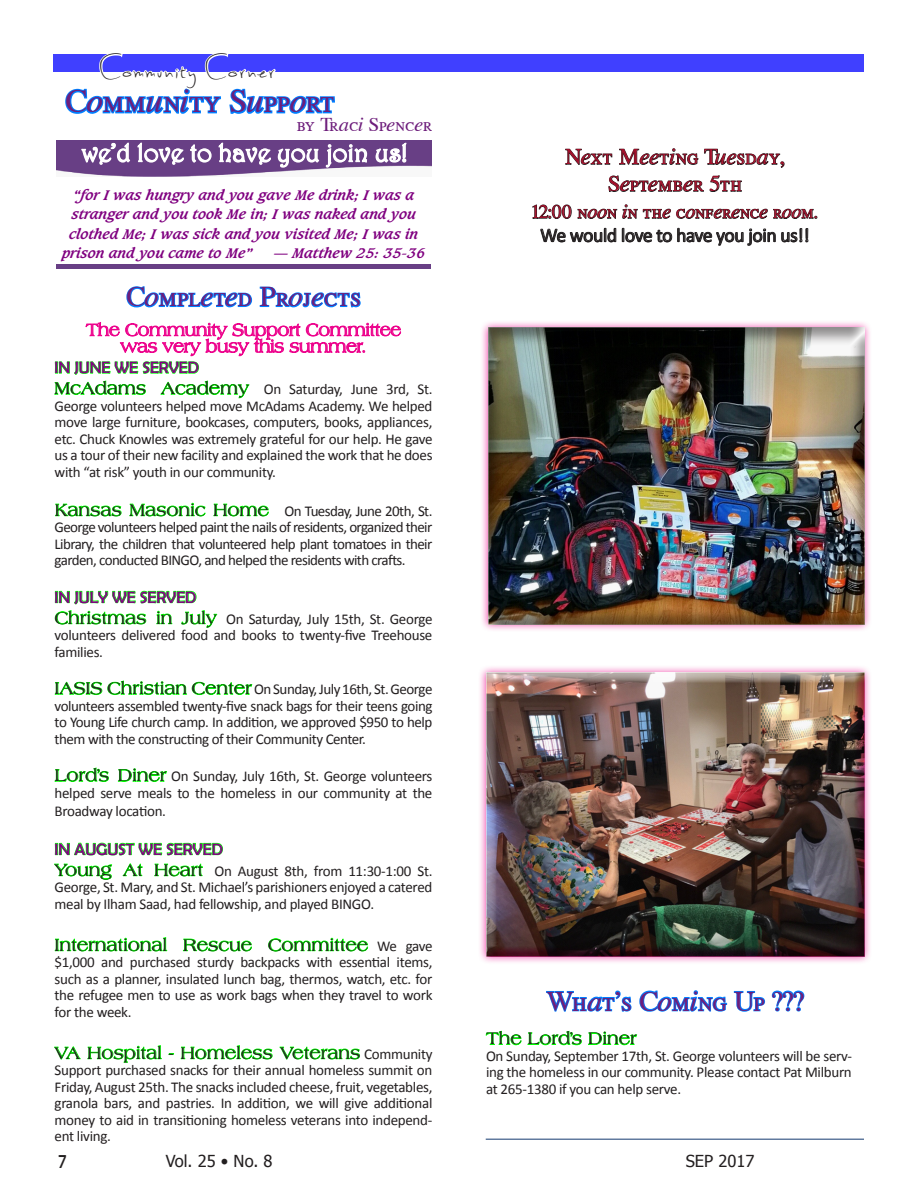
<style>
.page{position:relative;width:918px;height:1188px;background:#fff}
.page>*{position:absolute;margin:0;border:0;box-sizing:border-box;transform-origin:0 0}
.t1{font:33px "Willing Race";color:#6d1d7b}
.t2{font:31.5px "Sweetly Broken";letter-spacing:.06em;color:#231f20}
.t3{font:28.5px "Willing Race";color:#6d1d7b}
.t4{font:22.5px/27px "Willing Race";color:#a20e29;text-align:center}
.t5{font:19.5px "Willing Race";color:#a20e29}
.t6{font:19.5px "Calibri";letter-spacing:-.02em;color:#231f20}
.t7{font:19.5px "Willing Race";color:#6d1d7b}
.t8{font:18px "Americana";color:#231f20}
.t9{font:18px/16.5px "Americana BT";letter-spacing:-.02em;color:#ed028c;text-align:center}
.t10{font:500 18px "Avant Garde IT Cby BT";color:#231f20}
.t11{font:16.5px "Berlin Sans FB";color:#800080}
.t12{font:16.5px "Tahoma";color:#231f20}
.t13{font:15px/16.5px "Calibri";letter-spacing:-.02em;color:#231f20;text-align:justify}
.t14{font:italic 700 13.5px "Caxton";color:#800080}
.s1{font-family:"Americana";font-size:18px}
.s2{font-family:"Calibri";font-size:15px}
</style>
<div class="page">
<div style="left:54px;top:54px;width:810px;height:18px;background:#4040ff"></div>
<img style="left:57px;top:141px;width:374px;height:36px">
<svg style="left:81px;top:140px;width:131px;height:30px;background:#896aa0"></svg>
<svg style="left:218px;top:142px;width:150px;height:27px"></svg>
<svg style="left:375px;top:142px;width:33px;height:23px"></svg>
<svg style="left:532px;top:148px;width:286px;height:98px"></svg>
<img style="left:56px;top:265px;width:375px;height:3px">
<svg style="left:126px;top:286px;width:127px;height:22px"></svg>
<svg style="left:259px;top:286px;width:102px;height:22px"></svg>
<svg style="left:54px;top:322px;width:347px;height:76px"></svg>
<svg style="left:55px;top:503px;width:67px;height:14px"></svg>
<svg style="left:129px;top:502px;width:77px;height:15px"></svg>
<svg style="left:213px;top:503px;width:56px;height:14px"></svg>
<svg style="left:55px;top:590px;width:162px;height:38px"></svg>
<svg style="left:54px;top:680px;width:199px;height:15px"></svg>
<svg style="left:54px;top:767px;width:55px;height:15px"></svg>
<svg style="left:117px;top:768px;width:50px;height:14px"></svg>
<svg style="left:54px;top:842px;width:169px;height:38px"></svg>
<svg style="left:54px;top:937px;width:113px;height:15px"></svg>
<svg style="left:183px;top:938px;width:69px;height:14px"></svg>
<svg style="left:268px;top:938px;width:100px;height:14px"></svg>
<svg style="left:54px;top:1046px;width:27px;height:14px"></svg>
<svg style="left:87px;top:1045px;width:75px;height:18px"></svg>
<svg style="left:180px;top:1045px;width:93px;height:15px"></svg>
<svg style="left:279px;top:1046px;width:81px;height:14px"></svg>
<svg style="left:65px;top:54px;width:270px;height:60px"></svg>
<svg style="left:546px;top:990px;width:86px;height:22px"></svg>
<svg style="left:639px;top:990px;width:166px;height:22px"></svg>
<svg style="left:485px;top:1030px;width:97px;height:15px"></svg>
<svg style="left:588px;top:1031px;width:49px;height:14px"></svg>
<div style="left:480px;top:319px;width:392px;height:314px;background:#ed028c;opacity:.75"></div>
<div style="left:486px;top:327px;width:378px;height:298px;background:#231f20;opacity:.5"></div>
<div style="left:478px;top:665px;width:394px;height:299px;background:#ed028c;opacity:.75"></div>
<div style="left:484px;top:673px;width:381px;height:284px;background:#ed028c;opacity:.75"></div>
<hr style="left:486px;top:1139px;width:378px;height:1px;background:#2e5080">
<h2 class="t2" style="left:100px;top:48px;width:176px">Community Corner</h2>
<h1 class="t1" style="left:65px;top:81px;width:271px">Community Support</h1>
<h3 class="t7" style="left:297px;top:112px;width:137px">by Traci Spencer</h3>
<p class="t14" style="left:73px;top:186px;width:343px">“for I was hungry and you gave Me drink; I was a</p>
<p class="t14" style="left:71px;top:206px;width:346px">stranger and you took Me in; I was naked and you</p>
<p class="t14" style="left:69px;top:225px;width:350px">clothed Me; I was sick and you visited Me; I was in</p>
<p class="t14" style="left:62px;top:245px;width:192px">prison and you came to Me”</p>
<p class="t14" style="left:274px;top:245px;width:152px">— Matthew 25: 35-36</p>
<h3 class="t3" style="left:126px;top:279px;width:236px">Completed Projects</h3>
<p class="t9" style="left:86px;top:321px;width:317px">The Community Support Committee was very busy this summer.</p>
<p class="t11" style="left:55px;top:358px;width:146px">IN JUNE WE SERVED</p>
<p class="t13" style="left:55px;top:381px;width:379px"><span class="s1">McAdams Academy</span> On Saturday, June 3rd, St.<br>George volunteers helped move McAdams Academy. We helped move large furniture, bookcases, computers, books, appliances, etc. Chuck Knowles was extremely grateful for our help. He gave us a tour of their new facility and explained the work that he does with “at risk” youth in our community.</p>
<p class="t13" style="left:55px;top:503px;width:379px"><span class="s1">Kansas Masonic Home</span> On Tuesday, June 20th, St.<br>George volunteers helped paint the nails of residents, organized their Library, the children that volunteered help plant tomatoes in their garden, conducted BINGO, and helped the residents with crafts.</p>
<p class="t11" style="left:55px;top:588px;width:143px">IN JULY WE SERVED</p>
<p class="t13" style="left:55px;top:611px;width:379px"><span class="s1">Christmas in July</span> On Saturday, July 15th, St. George volunteers delivered food and books to twenty-five Treehouse families.</p>
<p class="t13" style="left:55px;top:681px;width:379px"><span class="s1">IASIS Christian Center</span> On Sunday, July 16th, St. George volunteers assembled twenty-five snack bags for their teens going to Young Life church camp. In addition, we approved $950 to help them with the constructing of their Community Center.</p>
<p class="t13" style="left:55px;top:768px;width:379px"><span class="s1">Lord’s Diner</span> On Sunday, July 16th, St. George volunteers helped serve meals to the homeless in our community at the</p>
<p class="t13" style="left:55px;top:803px;width:113px">Broadway location.</p>
<p class="t11" style="left:55px;top:840px;width:170px">IN AUGUST WE SERVED</p>
<p class="t13" style="left:55px;top:863px;width:379px"><span class="s1">Young At Heart</span> On August 8th, from 11:30-1:00 St.<br>George, St. Mary, and St. Michael’s parishioners enjoyed a catered meal by Ilham Saad, had fellowship, and played BINGO.</p>
<p class="t8" style="left:55px;top:935px;width:379px">International Rescue Committee <span class="s2">We gave</span></p>
<p class="t13" style="left:55px;top:954px;width:379px">$1,000 and purchased sturdy backpacks with essential items, such as a planner, insulated lunch bag, thermos, watch, etc. for the refugee men to use as work bags when they travel to work for the week.</p>
<p class="t8" style="left:55px;top:1043px;width:379px">VA Hospital - Homeless Veterans <span class="s2">Community</span></p>
<p class="t13" style="left:55px;top:1062px;width:379px">Support purchased snacks for their annual homeless summit on Friday, August 25th. The snacks included cheese, fruit, vegetables, granola bars, and pastries. In addition, we will give additional money to aid in transitioning homeless veterans into independ&shy;ent living.</p>
<h3 class="t4" style="left:565px;top:142px;width:222px">Next Meeting Tuesday,<br>September 5th</h3>
<h3 class="t5" style="left:532px;top:200px;width:287px">12:00 noon in the conference room.</h3>
<h3 class="t6" style="left:540px;top:223px;width:271px">We would love to have you join us!!</h3>
<h3 class="t3" style="left:546px;top:983px;width:259px">What’s Coming Up ???</h3>
<p class="t8" style="left:486px;top:1029px;width:152px">The Lord’s Diner</p>
<p class="t13" style="left:486px;top:1048px;width:368px">On Sunday, September 17th, St. George volunteers will be serv&shy;ing the homeless in our community. Please contact Pat Milburn at 265-1380 if you can help serve.</p>
<p class="t10" style="left:57px;top:1151px;width:12px">7</p>
<p class="t12" style="left:166px;top:1150px;width:108px">Vol. 25 • No. 8</p>
<p class="t12" style="left:686px;top:1150px;width:70px">SEP 2017</p>
</div>
